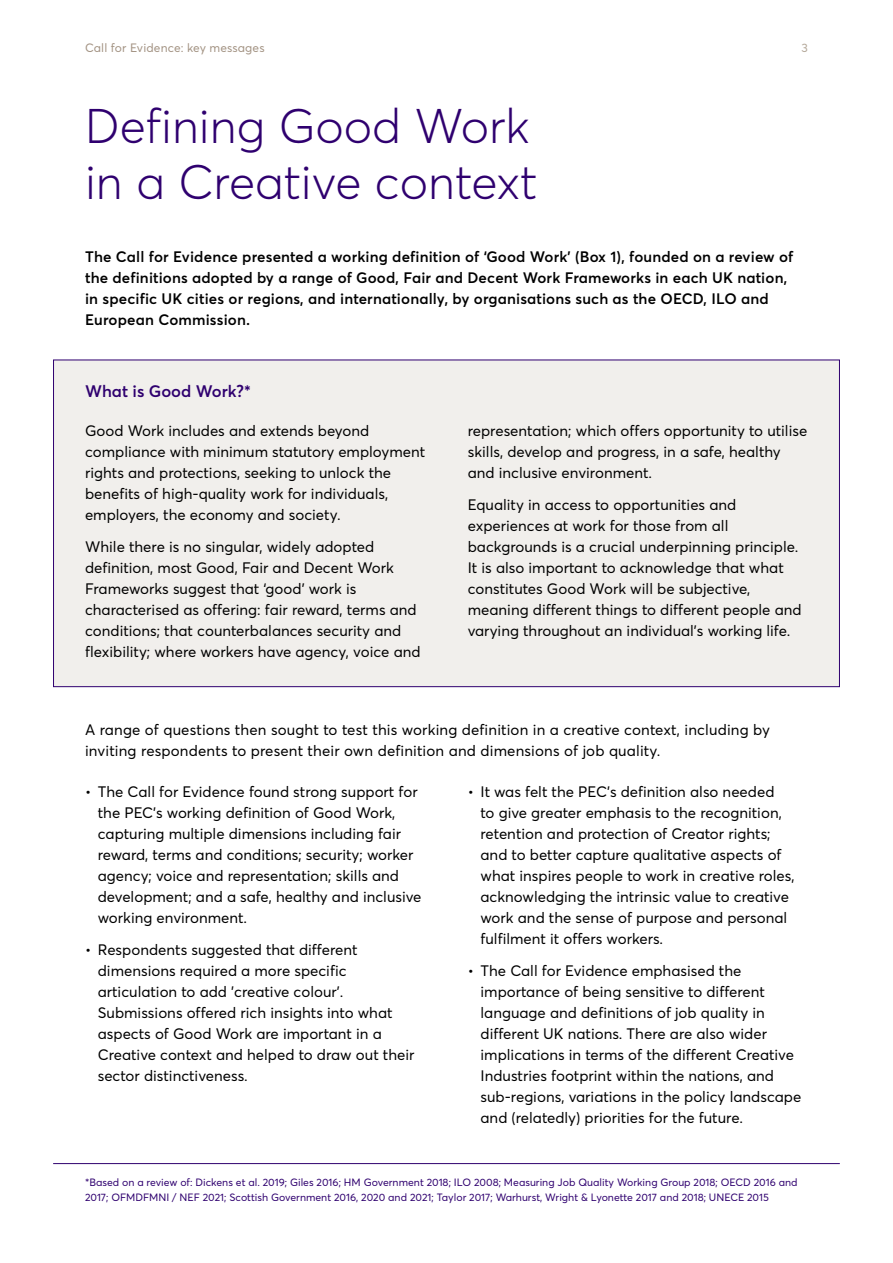
<style>
.page{position:relative;width:893px;height:1263px;background:#fff}
.page>*{position:absolute;margin:0;border:0;box-sizing:border-box;transform-origin:0 0}
.Chapter_Headers{font:300 48px/55.5px "Averta";color:#2f006f}
.Header_2{font:600 16.5px "Averta";color:#2f006f}
.copy{font:15px/21px "Averta";color:#000}
.copy-2{font:600 15px/21px "Averta";letter-spacing:.01em;color:#000}
.t1{font:12px "Averta";letter-spacing:.01em;color:#a39383}
.t2{font:12px "Averta";color:#b4a899}
.Source_Note{font:10.5px/15px "Averta";color:#2f006f}
</style>
<div class="page">
<div style="left:53px;top:360px;width:787px;height:327px;background:#f1efec;border:1px solid #2f006f"></div>
<hr style="left:53px;top:1163px;width:787px;height:1px;background:#2f006f">
<p class="t1" style="left:85px;top:40px;width:181px">Call for Evidence: key messages</p>
<p class="t2" style="left:801px;top:40px;width:8px">3</p>
<h1 class="Chapter_Headers" style="left:85px;top:98px;width:454px">Defining Good Work in a Creative context</h1>
<p class="copy-2" style="left:85px;top:246px;width:710px">The Call for Evidence presented a working definition of ‘Good Work’ (Box 1), founded on a review of the definitions adopted by a range of Good, Fair and Decent Work Frameworks in each UK nation, in specific UK cities or regions, and internationally, by organisations such as the OECD, ILO and European Commission.</p>
<h3 class="Header_2" style="left:85px;top:380px;width:167px">What is Good Work?*</h3>
<p class="copy" style="left:85px;top:420px;width:342px">Good Work includes and extends beyond compliance with minimum statutory employment rights and protections, seeking to unlock the benefits of high-quality work for individuals, employers, the economy and society.</p>
<p class="copy" style="left:85px;top:536px;width:337px">While there is no singular, widely adopted definition, most Good, Fair and Decent Work Frameworks suggest that ‘good’ work is characterised as offering: fair reward, terms and conditions; that counterbalances security and flexibility; where workers have agency, voice and</p>
<p class="copy" style="left:468px;top:420px;width:341px">representation; which offers opportunity to utilise skills, develop and progress, in a safe, healthy and inclusive environment.</p>
<p class="copy" style="left:468px;top:494px;width:335px">Equality in access to opportunities and experiences at work for those from all backgrounds is a crucial underpinning principle.<br>It is also important to acknowledge that what constitutes Good Work will be subjective, meaning different things to different people and varying throughout an individual’s working life.</p>
<p class="copy" style="left:85px;top:719px;width:686px">A range of questions then sought to test this working definition in a creative context, including by inviting respondents to present their own definition and dimensions of job quality.</p>
<p class="copy" style="left:98px;top:781px;width:325px;text-indent:-13px">• The Call for Evidence found strong support for the PEC’s working definition of Good Work, capturing multiple dimensions including fair reward, terms and conditions; security; worker agency; voice and representation; skills and development; and a safe, healthy and inclusive working environment.</p>
<p class="copy" style="left:98px;top:939px;width:318px;text-indent:-13px">• Respondents suggested that different dimensions required a more specific articulation to add 'creative colour'.<br>Submissions offered rich insights into what aspects of Good Work are important in a Creative context and helped to draw out their sector distinctiveness.</p>
<p class="copy" style="left:480px;top:781px;width:316px;text-indent:-13px">• It was felt the PEC’s definition also needed<br>to give greater emphasis to the recognition, retention and protection of Creator rights; and to better capture qualitative aspects of what inspires people to work in creative roles, acknowledging the intrinsic value to creative work and the sense of purpose and personal fulfilment it offers workers.</p>
<p class="copy" style="left:480px;top:960px;width:322px;text-indent:-13px">• The Call for Evidence emphasised the importance of being sensitive to different language and definitions of job quality in different UK nations. There are also wider implications in terms of the different Creative Industries footprint within the nations, and sub-regions, variations in the policy landscape and (relatedly) priorities for the future.</p>
<p class="Source_Note" style="left:85px;top:1175px;width:714px">*Based on a review of: Dickens et al. 2019; Giles 2016; HM Government 2018; ILO 2008; Measuring Job Quality Working Group 2018; OECD 2016 and<br>2017; OFMDFMNI / NEF 2021; Scottish Government 2016, 2020 and 2021; Taylor 2017; Warhurst, Wright &amp; Lyonette 2017 and 2018; UNECE 2015</p>
</div>
